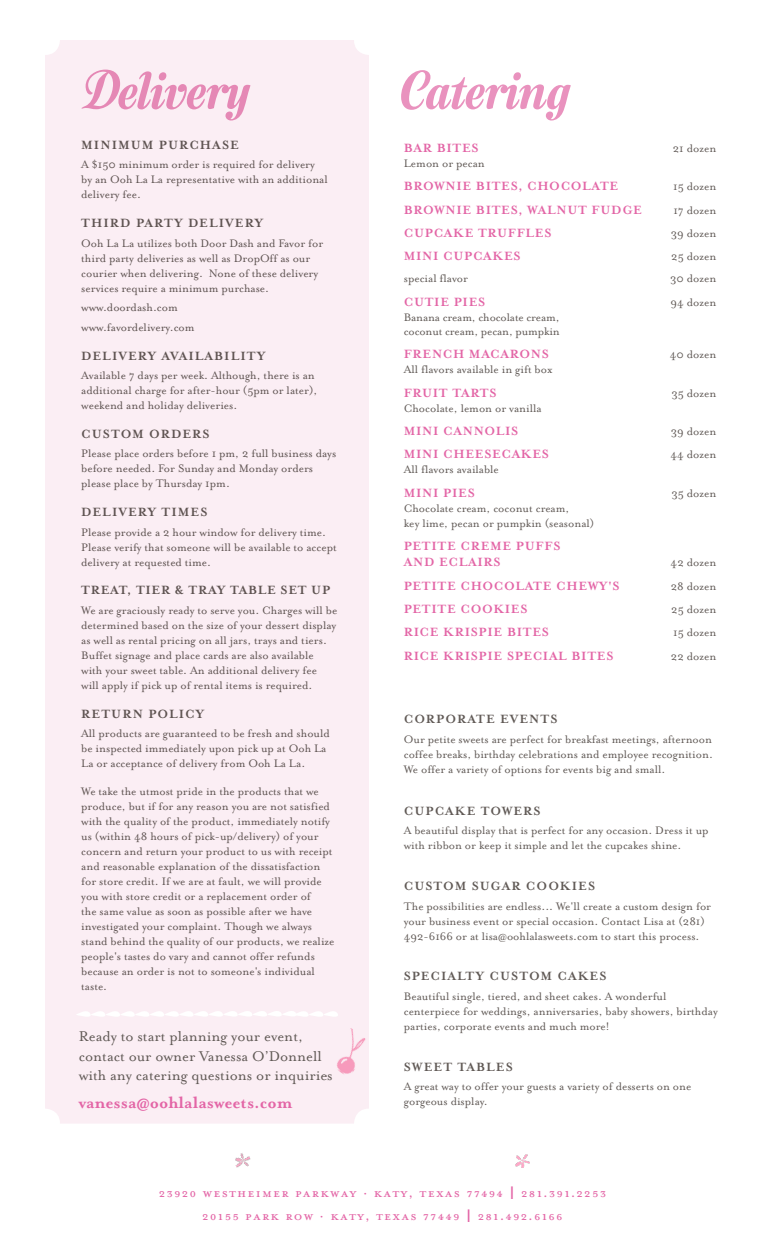
<style>
.page{position:relative;width:765px;height:1260px;background:#fff}
.page>*{position:absolute;margin:0;border:0;box-sizing:border-box;transform-origin:0 0}
.Paragraph_Style_1{font:50.25px "Semilla";color:#e992be}
.Paragraph_Style_1-2{font:700 18.75px "Mrs Eaves OT";color:#e365a6}
.t1{font:17.5px "Mrs Eaves All Petite Caps OT";letter-spacing:.065em;color:#e365a6}
.Paragraph_Style_1-3{font:16.25px/19.5px "Mrs Eaves OT";color:#605955}
.Paragraph_Style_1-4{font:700 13.75px/16.5px "Mrs Eaves OT";letter-spacing:.05em;color:#e365a6}
.Paragraph_Style_1-5{font:700 13.75px "Mrs Eaves OT";letter-spacing:.075em;color:#605955}
.Paragraph_Style_1-6{font:700 13.75px "Mrs Eaves OT";letter-spacing:.05em;color:#605955}
.Paragraph_Style_1-7{font:12.5px/15px "Mrs Eaves OT";color:#605955}
.s1{font-family:"Helvetica"}
</style>
<div class="page">
<div style="left:45px;top:40px;width:324px;height:1084px;background:#fbeef4;border-radius:15px"></div>
<svg style="left:77px;top:1011px;width:261px;height:6px"></svg>
<img style="left:337px;top:1028px;width:29px;height:46px">
<img style="left:515px;top:1155px;width:15px;height:12px">
<img style="left:235px;top:1153px;width:16px;height:15px">
<h1 class="Paragraph_Style_1" style="left:81px;top:61px;width:169px">Delivery</h1>
<p class="Paragraph_Style_1-5" style="left:81px;top:137px;width:159px">MINIMUM PURCHASE</p>
<p class="Paragraph_Style_1-7" style="left:81px;top:157px;width:248px">A $150 minimum order is required for delivery by an Ooh La La representative with an additional delivery fee.</p>
<p class="Paragraph_Style_1-5" style="left:81px;top:216px;width:183px">THIRD PARTY DELIVERY</p>
<p class="Paragraph_Style_1-7" style="left:81px;top:235px;width:244px">Ooh La La utilizes both Door Dash and Favor for third party deliveries as well as DropOff as our courier when delivering. None of these delivery services require a minimum purchase.</p>
<p class="Paragraph_Style_1-7" style="left:81px;top:298px;width:115px;line-height:19.6px">www.doordash.com www.favordelivery.com</p>
<p class="Paragraph_Style_1-5" style="left:81px;top:348px;width:186px">DELIVERY AVAILABILITY</p>
<p class="Paragraph_Style_1-7" style="left:81px;top:368px;width:238px">Available 7 days per week. Although, there is an additional charge for after-hour (5pm or later), weekend and holiday deliveries.</p>
<p class="Paragraph_Style_1-5" style="left:81px;top:426px;width:130px">CUSTOM ORDERS</p>
<p class="Paragraph_Style_1-7" style="left:81px;top:446px;width:257px">Please place orders before 1 pm, 2 full business days before needed. For Sunday and Monday orders please place by Thursday 1pm.</p>
<p class="Paragraph_Style_1-5" style="left:81px;top:505px;width:128px">DELIVERY TIMES</p>
<p class="Paragraph_Style_1-7" style="left:81px;top:524px;width:257px">Please provide a 2 hour window for delivery time.<br>Please verify that someone will be available to accept delivery at requested time.</p>
<p class="Paragraph_Style_1-6" style="left:81px;top:583px;width:250px">TREAT, TIER &amp; TRAY TABLE SET UP</p>
<p class="Paragraph_Style_1-7" style="left:81px;top:603px;width:258px">We are graciously ready to serve you. Charges will be determined based on the size of your dessert display as well as rental pricing on all jars, trays and tiers.<br>Buffet signage and place cards are also available with your sweet table. An additional delivery fee will apply if pick up of rental items is required.</p>
<p class="Paragraph_Style_1-5" style="left:81px;top:706px;width:125px">RETURN POLICY</p>
<p class="Paragraph_Style_1-7" style="left:81px;top:726px;width:250px">All products are guaranteed to be fresh and should be inspected immediately upon pick up at Ooh La<br>La or acceptance of delivery from Ooh La La.</p>
<p class="Paragraph_Style_1-7" style="left:81px;top:784px;width:255px">We take the utmost pride in the products that we produce, but if for any reason you are not satisfied with the quality of the product, immediately notify us (within 48 hours of pick-up/delivery) of your concern and return your product to us with receipt and reasonable explanation of the dissatisfaction for store credit. If we are at fault, we will provide you with store credit or a replacement order of<br>the same value as soon as possible after we have investigated your complaint. Though we always stand behind the quality of our products, we realize people's tastes do vary and cannot offer refunds because an order is not to someone's individual taste.</p>
<p class="Paragraph_Style_1-3" style="left:79px;top:1027px;width:256px">Ready to start planning your event, contact our owner Vanessa O’Donnell with any catering questions or inquiries</p>
<p class="Paragraph_Style_1-2" style="left:79px;top:1092px;width:215px">vanessa@oohlalasweets.com</p>
<p class="Paragraph_Style_1" style="left:400px;top:61px;width:171px">Catering</p>
<p class="Paragraph_Style_1-4" style="left:404px;top:140px;width:76px">BAR BITES</p>
<p class="Paragraph_Style_1-7" style="left:673px;top:141px;width:45px">21 dozen</p>
<p class="Paragraph_Style_1-7" style="left:404px;top:156px;width:83px">Lemon or pecan</p>
<p class="Paragraph_Style_1-4" style="left:404px;top:178px;width:216px">BROWNIE BITES, CHOCOLATE</p>
<p class="Paragraph_Style_1-7" style="left:673px;top:179px;width:45px">15 dozen</p>
<p class="Paragraph_Style_1-4" style="left:404px;top:202px;width:240px">BROWNIE BITES, WALNUT FUDGE</p>
<p class="Paragraph_Style_1-7" style="left:673px;top:202px;width:44px">17 dozen</p>
<p class="Paragraph_Style_1-4" style="left:404px;top:225px;width:149px">CUPCAKE TRUFFLES</p>
<p class="Paragraph_Style_1-7" style="left:671px;top:226px;width:47px">39 dozen</p>
<p class="Paragraph_Style_1-4" style="left:404px;top:248px;width:118px">MINI CUPCAKES</p>
<p class="Paragraph_Style_1-7" style="left:671px;top:249px;width:47px">25 dozen</p>
<p class="Paragraph_Style_1-7" style="left:404px;top:271px;width:66px">special flavor</p>
<p class="Paragraph_Style_1-7" style="left:670px;top:271px;width:48px">30 dozen</p>
<p class="Paragraph_Style_1-4" style="left:404px;top:293px;width:83px">CUTIE PIES</p>
<p class="Paragraph_Style_1-7" style="left:671px;top:294px;width:47px">94 dozen</p>
<p class="Paragraph_Style_1-7" style="left:404px;top:309px;width:157px">Banana cream, chocolate cream,</p>
<p class="Paragraph_Style_1-7" style="left:404px;top:324px;width:158px">coconut cream, pecan, pumpkin</p>
<p class="Paragraph_Style_1-4" style="left:404px;top:346px;width:147px">FRENCH MACARONS</p>
<p class="Paragraph_Style_1-7" style="left:670px;top:347px;width:48px">40 dozen</p>
<p class="Paragraph_Style_1-7" style="left:404px;top:362px;width:150px">All flavors available in gift box</p>
<p class="Paragraph_Style_1-4" style="left:404px;top:384px;width:94px">FRUIT TARTS</p>
<p class="Paragraph_Style_1-7" style="left:671px;top:385px;width:46px">35 dozen</p>
<p class="Paragraph_Style_1-7" style="left:404px;top:400px;width:139px">Chocolate, lemon or vanilla</p>
<p class="Paragraph_Style_1-4" style="left:404px;top:423px;width:116px">MINI CANNOLIS</p>
<p class="Paragraph_Style_1-7" style="left:671px;top:424px;width:47px">39 dozen</p>
<p class="Paragraph_Style_1-4" style="left:404px;top:446px;width:147px">MINI CHEESECAKES</p>
<p class="Paragraph_Style_1-7" style="left:670px;top:447px;width:47px">44 dozen</p>
<p class="Paragraph_Style_1-7" style="left:404px;top:462px;width:97px">All flavors available</p>
<p class="Paragraph_Style_1-4" style="left:404px;top:484px;width:73px">MINI PIES</p>
<p class="Paragraph_Style_1-7" style="left:671px;top:485px;width:46px">35 dozen</p>
<p class="Paragraph_Style_1-7" style="left:404px;top:500px;width:192px">Chocolate cream, coconut cream,<br>key lime, pecan or pumpkin (seasonal)</p>
<p class="Paragraph_Style_1-4" style="left:404px;top:538px;width:158px">PETITE CREME PUFFS<br>AND ECLAIRS</p>
<p class="Paragraph_Style_1-7" style="left:671px;top:555px;width:47px">42 dozen</p>
<p class="Paragraph_Style_1-4" style="left:404px;top:578px;width:217px">PETITE CHOCOLATE CHEWY'S</p>
<p class="Paragraph_Style_1-7" style="left:671px;top:579px;width:47px">28 dozen</p>
<p class="Paragraph_Style_1-4" style="left:404px;top:601px;width:125px">PETITE COOKIES</p>
<p class="Paragraph_Style_1-7" style="left:671px;top:602px;width:47px">25 dozen</p>
<p class="Paragraph_Style_1-4" style="left:404px;top:624px;width:147px">RICE KRISPIE BITES</p>
<p class="Paragraph_Style_1-7" style="left:673px;top:625px;width:45px">15 dozen</p>
<p class="Paragraph_Style_1-4" style="left:404px;top:648px;width:211px">RICE KRISPIE SPECIAL BITES</p>
<p class="Paragraph_Style_1-7" style="left:671px;top:649px;width:47px">22 dozen</p>
<p class="Paragraph_Style_1-5" style="left:404px;top:712px;width:155px">CORPORATE EVENTS</p>
<p class="Paragraph_Style_1-7" style="left:404px;top:731px;width:311px;text-align:justify">Our petite sweets are perfect for breakfast meetings, afternoon coffee breaks, birthday celebrations and employee recognition.<br>We offer a variety of options for events big and small.</p>
<p class="Paragraph_Style_1-5" style="left:404px;top:803px;width:138px">CUPCAKE TOWERS</p>
<p class="Paragraph_Style_1-7" style="left:404px;top:823px;width:306px">A beautiful display that is perfect for any occasion. Dress it up with ribbon or keep it simple and let the cupcakes shine.</p>
<p class="Paragraph_Style_1-5" style="left:404px;top:879px;width:193px">CUSTOM SUGAR COOKIES</p>
<p class="Paragraph_Style_1-7" style="left:404px;top:898px;width:309px">The possibilities are endless... We'll create a custom design for your business event or special occasion. Contact Lisa at (281)<br>492-6166 or at lisa@oohlalasweets.com to start this process.</p>
<p class="Paragraph_Style_1-5" style="left:404px;top:969px;width:204px">SPECIALTY CUSTOM CAKES</p>
<p class="Paragraph_Style_1-7" style="left:404px;top:989px;width:316px">Beautiful single, tiered, and sheet cakes. A wonderful centerpiece for weddings, anniversaries, baby showers, birthday parties, corporate events and much more!</p>
<p class="Paragraph_Style_1-5" style="left:404px;top:1059px;width:111px">SWEET TABLES</p>
<p class="Paragraph_Style_1-7" style="left:404px;top:1079px;width:289px">A great way to offer your guests a variety of desserts on one gorgeous display.</p>
<p class="t1" style="left:159px;top:1183px;width:449px">23920 westheimer parkway · katy, texas 77494 <span class="s1">l</span> 281.391.2253</p>
<p class="t1" style="left:202px;top:1205px;width:362px">20155 park row · katy, texas 77449 <span class="s1">l</span> 281.492.6166</p>
</div>
